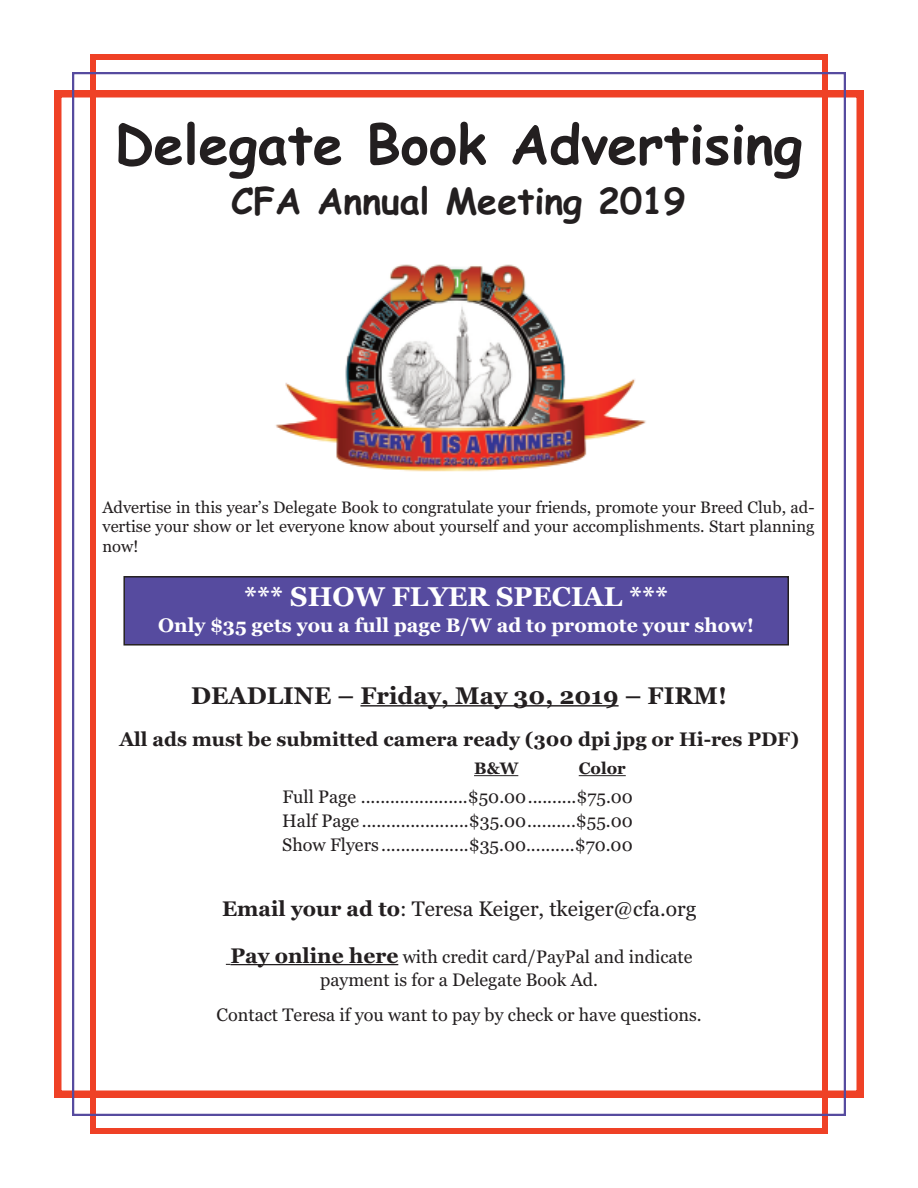
<style>
.page{position:relative;width:918px;height:1188px;background:#fff}
.page>*{position:absolute;margin:0;border:0;box-sizing:border-box;transform-origin:0 0}
.t1{font:700 54px "Comic Sans MS";color:#231f20}
.t2{font:700 36px "Comic Sans MS";color:#231f20}
.t3{font:700 27px "Georgia";color:#fff}
.t4{font:700 24px "Georgia";color:#231f20}
.t5{font:21px "Georgia";color:#231f20}
.t6{font:700 19.5px "Georgia";color:#231f20}
.t7{font:700 19.5px "Georgia";color:#fff}
.t8{font:18px/24px "Georgia";color:#231f20;text-align:justify}
.t9{font:16.5px/19.8px "Georgia";color:#231f20;text-align:justify}
.t10{font:700 16.5px "Georgia";color:#231f20}
.s1{font-weight:700}
.s2{font-weight:700;font-size:21px}
</style>
<div class="page">
<div style="left:54px;top:90px;width:810px;height:1008px;border:8px solid #ef4126"></div>
<div style="left:90px;top:54px;width:738px;height:1080px;border:6px solid #ef4126"></div>
<div style="left:125px;top:578px;width:662px;height:66px;background:#564b9f"></div>
<div style="left:123px;top:576px;width:666px;height:70px;border:2px solid #231f20"></div>
<hr style="left:360px;top:705px;width:259px;height:2px;background:#231f20">
<hr style="left:474px;top:775px;width:44px;height:1px;background:#231f20">
<hr style="left:579px;top:775px;width:47px;height:1px;background:#231f20">
<hr style="left:230px;top:964px;width:168px;height:1px;background:#231f20">
<img style="left:275px;top:264px;width:371px;height:208px">
<h1 class="t1" style="left:115px;top:122px;width:689px">Delegate Book Advertising</h1>
<h2 class="t2" style="left:231px;top:186px;width:456px">CFA Annual Meeting 2019</h2>
<p class="t9" style="left:102px;top:498px;width:714px">Advertise in this year’s Delegate Book to congratulate your friends, promote your Breed Club, ad&shy;vertise your show or let everyone know about yourself and your accomplishments. Start planning now!</p>
<h3 class="t3" style="left:244px;top:585px;width:425px">*** SHOW FLYER SPECIAL ***</h3>
<p class="t7" style="left:158px;top:617px;width:598px">Only $35 gets you a full page B/W ad to promote your show!</p>
<h3 class="t4" style="left:191px;top:685px;width:537px">DEADLINE – Friday, May 30, 2019 – FIRM!</h3>
<p class="t6" style="left:119px;top:731px;width:681px">All ads must be submitted camera ready (300 dpi jpg or Hi-res PDF)</p>
<p class="t10" style="left:474px;top:762px;width:46px">B&amp;W</p>
<p class="t10" style="left:579px;top:762px;width:49px">Color</p>
<p class="t8" style="left:282px;top:786px;width:352px">Full Page ......................$50.00..........$75.00<br>Half Page ......................$35.00..........$55.00<br>Show Flyers ..................$35.00..........$70.00</p>
<p class="t5" style="left:222px;top:900px;width:476px"><span class="s1">Email your ad to</span>: Teresa Keiger, tkeiger@cfa.org</p>
<p class="t8" style="left:230px;top:946px;width:464px;line-height:23px;text-align:center"><span class="s2">Pay online here</span> with credit card/PayPal and indicate payment is for a Delegate Book Ad.</p>
<p class="t8" style="left:217px;top:1004px;width:487px">Contact Teresa if you want to pay by check or have questions.</p>
</div>
